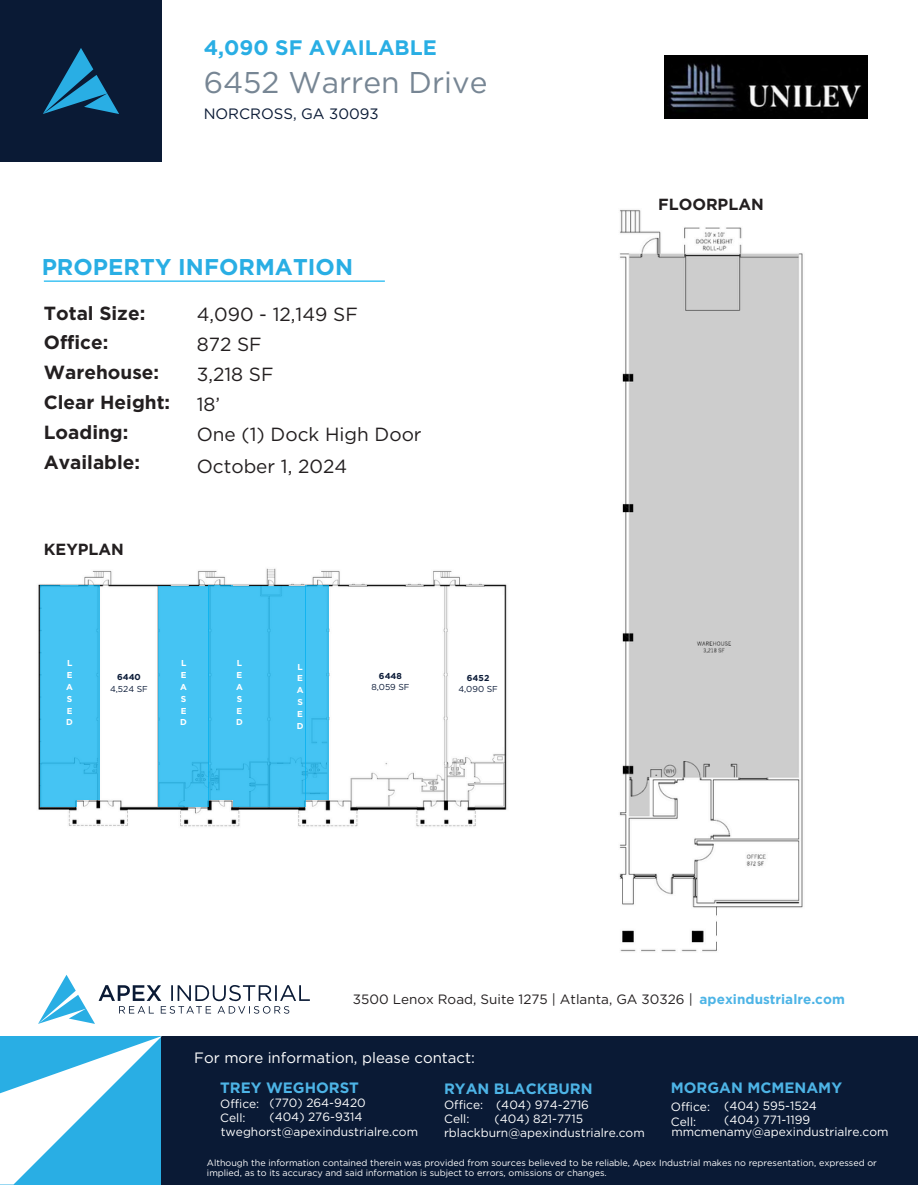
<style>
.page{position:relative;width:918px;height:1188px;background:#fff}
.page>*{position:absolute;margin:0;border:0;box-sizing:border-box;transform-origin:0 0}
.t1{font:30px "Gotham";color:#778694}
.t2{font:700 22.8px "Gotham";color:#29aee4}
.t3{font:700 21px "Gotham";color:#29aee4}
.t4{font:19.05px/30px "Gotham";color:#231f20}
.t5{font:700 19.05px/30px "Gotham";color:#231f20}
.t6{font:700 16.05px "Gotham";color:#231f20}
.t7{font:700 15px "Gotham";color:#4db4e6}
.t8{font:15px "Gotham";color:#fff}
.t9{font:15px "Gotham";color:#0a1a35}
.t10{font:13.5px "Gotham";color:#231f20}
.t11{font:700 13.5px "Gotham";color:#4db4e6}
.t12{font:12px/13.5px "Gotham";color:#fff}
.t13{font:9px/10.2px "Gotham";color:#fff}
.t14{font:700 8.55px/11.9px "Gotham";color:#fff;text-align:justify}
.t15{font:8.55px "Gotham";color:#0a1a37}
.t16{font:700 8.55px "Gotham";color:#0a1a37}
</style>
<div class="page">
<div style="left:0;top:0;width:162px;height:162px;background:#0a1a35"></div>
<svg style="left:43px;top:48px;width:76px;height:66px"></svg>
<svg style="left:38px;top:975px;width:272px;height:49px"></svg>
<img style="left:664px;top:56px;width:204px;height:63px">
<div style="left:162px;top:1036px;width:756px;height:149px;background:#0a1a35"></div>
<svg style="left:0;top:1036px;width:162px;height:149px"></svg>
<hr style="left:44px;top:281px;width:341px;height:1px;background:#00afef">
<img style="left:38px;top:568px;width:469px;height:259px">
<div style="left:40px;top:586px;width:59px;height:214px;background:#45c4f3"></div>
<div style="left:159px;top:586px;width:50px;height:221px;background:#45c4f3"></div>
<div style="left:305px;top:586px;width:23px;height:214px;background:#45c4f3"></div>
<div style="left:40px;top:800px;width:36px;height:7px;background:#45c4f3"></div>
<div style="left:233px;top:586px;width:72px;height:221px;background:#45c4f3"></div>
<div style="left:209px;top:586px;width:24px;height:214px;background:linear-gradient(to right,#43c2f1,#45c4f3)"></div>
<div style="left:103px;top:613px;width:51px;height:151px;background:#fff"></div>
<div style="left:369px;top:608px;width:51px;height:151px;background:#fff"></div>
<div style="left:453px;top:596px;width:51px;height:151px;background:#fff"></div>
<img style="left:619px;top:209px;width:184px;height:743px">
<p class="t3" style="left:204px;top:35px;width:235px">4,090 SF AVAILABLE</p>
<p class="t1" style="left:204px;top:65px;width:285px">6452 Warren Drive</p>
<p class="t9" style="left:204px;top:105px;width:177px">NORCROSS, GA 30093</p>
<p class="t2" style="left:42px;top:254px;width:313px">PROPERTY INFORMATION</p>
<p class="t5" style="left:44px;top:298px;width:128px">Total Size:<br>Office:<br>Warehouse:<br>Clear Height:<br>Loading:<br>Available:</p>
<p class="t4" style="left:197px;top:299px;width:226px">4,090 - 12,149 SF<br>872 SF<br>3,218 SF<br>18’<br>One (1) Dock High Door</p>
<p class="t4" style="left:197px;top:451px;width:152px">October 1, 2024</p>
<h3 class="t6" style="left:44px;top:539px;width:82px">KEYPLAN</h3>
<h2 class="t14" style="left:66px;top:657px;width:8px">L E A S E D</h2>
<h3 class="t14" style="left:180px;top:657px;width:8px">L E A S E D</h3>
<h4 class="t14" style="left:236px;top:657px;width:8px">L E A S E D</h4>
<p class="t14" style="left:297px;top:661px;width:8px">L E A S E D</p>
<p class="t16" style="left:117px;top:672px;width:25px">6440</p>
<p class="t15" style="left:110px;top:684px;width:39px">4,524 SF</p>
<p class="t16" style="left:379px;top:671px;width:24px">6448</p>
<p class="t15" style="left:371px;top:682px;width:40px">8,059 SF</p>
<p class="t16" style="left:467px;top:672px;width:24px">6452</p>
<p class="t15" style="left:458px;top:684px;width:41px">4,090 SF</p>
<p class="t6" style="left:658px;top:194px;width:107px">FLOORPLAN</p>
<p class="t10" style="left:353px;top:991px;width:341px">3500 Lenox Road, Suite 1275 | Atlanta, GA 30326 |</p>
<p class="t11" style="left:700px;top:991px;width:147px">apexindustrialre.com</p>
<p class="t8" style="left:194px;top:1049px;width:282px">For more information, please contact:</p>
<h4 class="t7" style="left:444px;top:1079px;width:150px">RYAN BLACKBURN</h4>
<h4 class="t12" style="left:444px;top:1098px;width:41px">Office:<br>Cell:</h4>
<p class="t12" style="left:496px;top:1098px;width:94px">(404) 974-2716</p>
<p class="t7" style="left:220px;top:1078px;width:140px">TREY WEGHORST</p>
<p class="t12" style="left:220px;top:1097px;width:41px">Office:<br>Cell:</p>
<h5 class="t12" style="left:269px;top:1096px;width:98px">(770) 264-9420 (404) 276-9314</h5>
<p class="t12" style="left:221px;top:1125px;width:199px">tweghorst@apexindustrialre.com</p>
<p class="t13" style="left:207px;top:1158px;width:671px">Although the information contained therein was provided from sources believed to be reliable, Apex Industrial makes no representation, expressed or implied, as to its accuracy and said information is subject to errors, omissions or changes.</p>
<h5 class="t7" style="left:671px;top:1078px;width:173px">MORGAN MCMENAMY</h5>
<h5 class="t12" style="left:671px;top:1099px;width:41px;line-height:15px">Office:<br>Cell:</h5>
<p class="t12" style="left:724px;top:1099px;width:94px">(404) 595-1524</p>
<h6 class="t12" style="left:444px;top:1112px;width:202px;line-height:14px;text-indent:50px">(404) 821-7715 rblackburn@apexindustrialre.com</h6>
<h5 class="t12" style="left:724px;top:1112px;width:88px">(404) 771-1199</h5>
<p class="t12" style="left:671px;top:1125px;width:219px">mmcmenamy@apexindustrialre.com</p>
</div>
